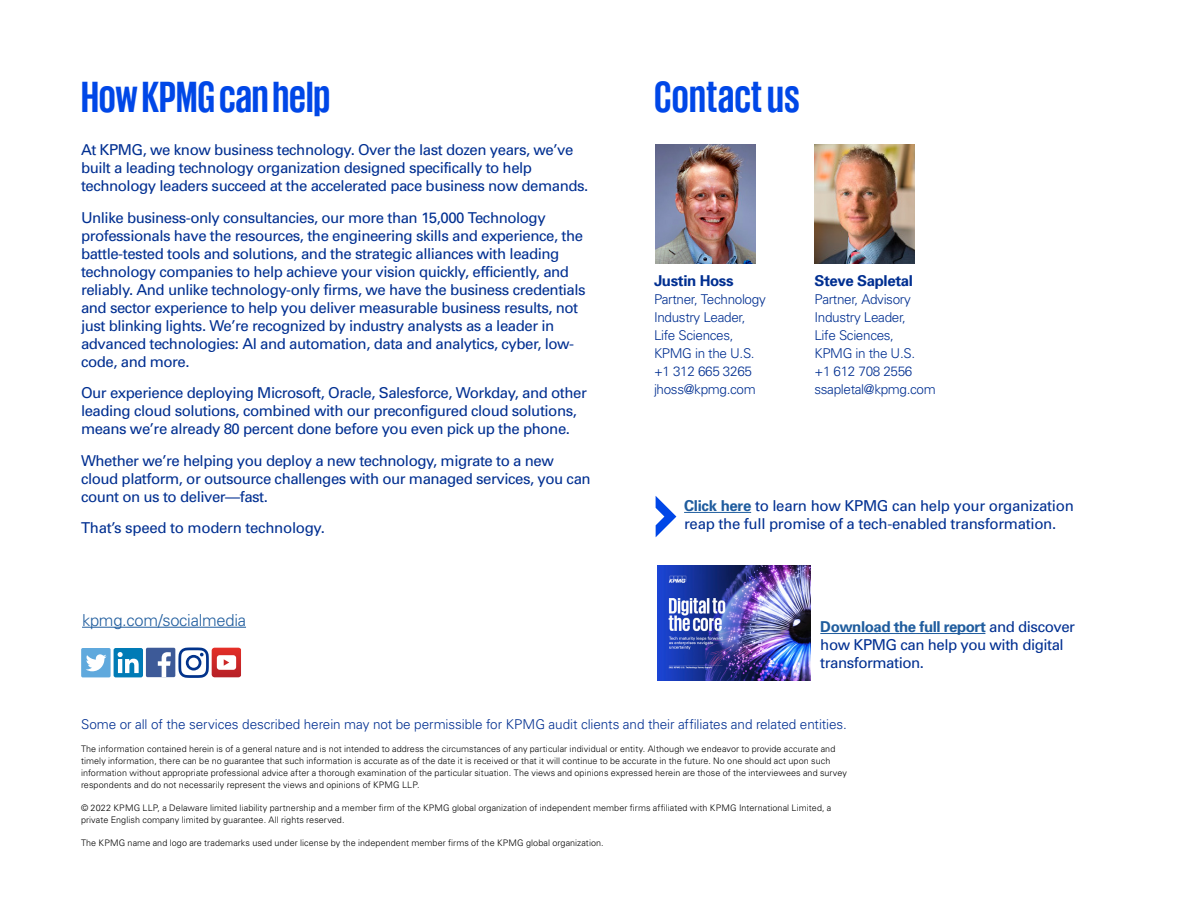
<style>
.page{position:relative;width:1200px;height:900px;background:#fff}
.page>*{position:absolute;margin:0;border:0;box-sizing:border-box;transform-origin:0 0}
.t1{font:700 45px "KPMG";color:#0047e7}
.t2{font:300 16.5px "Univers";letter-spacing:-.015em;color:#205d9e}
.t3{font:15px/18px "Univers";letter-spacing:-.03em;color:#002f91}
.t4{font:700 15px "Univers";letter-spacing:-.025em;color:#002f91}
.t5{font:300 13.5px/18px "Univers";letter-spacing:-.025em;color:#002f91}
.t6{font:300 13.5px "Univers";letter-spacing:-.005em;color:#002f91}
.t7{font:300 9px/12px "Univers";letter-spacing:.01em;color:#000}
.s1{font-weight:700;color:#205d9e}
</style>
<div class="page">
<hr style="left:820px;top:633px;width:165px;height:1px;background:#205d9e">
<img style="left:656px;top:144px;width:99px;height:119px">
<img style="left:814px;top:144px;width:100px;height:119px">
<img style="left:657px;top:566px;width:154px;height:115px">
<hr style="left:82px;top:627px;width:164px;height:1px;background:#205d9e">
<div style="left:114px;top:648px;width:29px;height:29px;background:#007bb6;border-radius:2px"></div>
<svg style="left:118px;top:652px;width:21px;height:21px"></svg>
<div style="left:146px;top:648px;width:29px;height:29px;background:#3d5a98;border-radius:2px"></div>
<svg style="left:158px;top:652px;width:13px;height:25px"></svg>
<svg style="left:178px;top:648px;width:63px;height:30px"></svg>
<div style="left:81px;top:648px;width:30px;height:29px;background:#60a9dd;border-radius:2px"></div>
<svg style="left:86px;top:654px;width:21px;height:17px"></svg>
<hr style="left:684px;top:512px;width:67px;height:1px;background:#205d9e">
<svg style="left:656px;top:496px;width:20px;height:41px"></svg>
<h1 class="t1" style="left:81px;top:74px;width:251px">How KPMG can help</h1>
<p class="t3" style="left:81px;top:141px;width:509px">At KPMG, we know business technology. Over the last dozen years, we’ve built a leading technology organization designed specifically to help technology leaders succeed at the accelerated pace business now demands.</p>
<p class="t3" style="left:81px;top:209px;width:506px">Unlike business-only consultancies, our more than 15,000 Technology professionals have the resources, the engineering skills and experience, the battle-tested tools and solutions, and the strategic alliances with leading technology companies to help achieve your vision quickly, efficiently, and reliably. And unlike technology-only firms, we have the business credentials and sector experience to help you deliver measurable business results, not just blinking lights. We’re recognized by industry analysts as a leader in advanced technologies: AI and automation, data and analytics, cyber, low&shy;code, and more.</p>
<p class="t3" style="left:81px;top:384px;width:507px">Our experience deploying Microsoft, Oracle, Salesforce, Workday, and other leading cloud solutions, combined with our preconfigured cloud solutions, means we’re already 80 percent done before you even pick up the phone.</p>
<p class="t3" style="left:81px;top:452px;width:511px">Whether we’re helping you deploy a new technology, migrate to a new cloud platform, or outsource challenges with our managed services, you can count on us to deliver—fast.</p>
<p class="t3" style="left:81px;top:519px;width:246px">That’s speed to modern technology.</p>
<p class="t2" style="left:82px;top:610px;width:166px">kpmg.com/socialmedia</p>
<h1 class="t1" style="left:654px;top:74px;width:147px">Contact us</h1>
<p class="t4" style="left:654px;top:271px;width:81px">Justin Hoss</p>
<p class="t5" style="left:654px;top:290px;width:113px">Partner, Technology<br>Industry Leader,<br>Life Sciences,<br>KPMG in the U.S. +1 312 665 3265 jhoss@kpmg.com</p>
<p class="t4" style="left:814px;top:271px;width:100px">Steve Sapletal</p>
<p class="t5" style="left:814px;top:290px;width:123px">Partner, Advisory<br>Industry Leader,<br>Life Sciences,<br>KPMG in the U.S.<br>+1 612 708 2556 ssapletal@kpmg.com</p>
<p class="t3" style="left:684px;top:497px;width:391px"><span class="s1">Click here</span> to learn how KPMG can help your organization reap the full promise of a tech-enabled transformation.</p>
<p class="t3" style="left:820px;top:618px;width:256px"><span class="s1">Download the full report</span> and discover how KPMG can help you with digital transformation.</p>
<p class="t6" style="left:81px;top:716px;width:768px">Some or all of the services described herein may not be permissible for KPMG audit clients and their affiliates and related entities.</p>
<p class="t7" style="left:81px;top:743px;width:767px">The information contained herein is of a general nature and is not intended to address the circumstances of any particular individual or entity. Although we endeavor to provide accurate and timely information, there can be no guarantee that such information is accurate as of the date it is received or that it will continue to be accurate in the future. No one should act upon such information without appropriate professional advice after a thorough examination of the particular situation. The views and opinions expressed herein are those of the interviewees and survey respondents and do not necessarily represent the views and opinions of KPMG LLP.</p>
<p class="t7" style="left:81px;top:802px;width:752px">© 2022 KPMG LLP, a Delaware limited liability partnership and a member firm of the KPMG global organization of independent member firms affiliated with KPMG International Limited, a private English company limited by guarantee. All rights reserved.</p>
<p class="t7" style="left:81px;top:837px;width:524px">The KPMG name and logo are trademarks used under license by the independent member firms of the KPMG global organization.</p>
</div>
